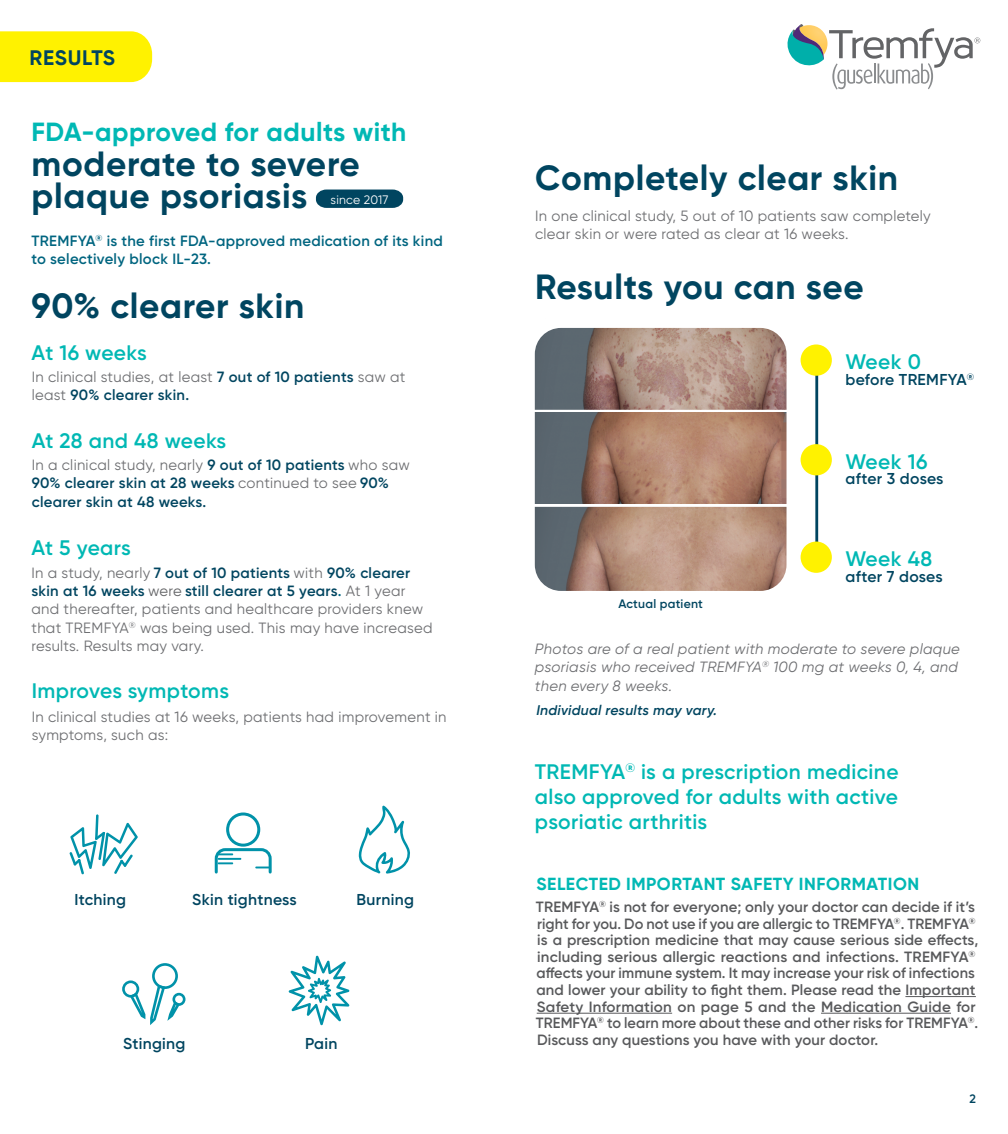
<style>
.page{position:relative;width:1008px;height:1134px;background:#fff}
.page>*{position:absolute;margin:0;border:0;box-sizing:border-box;transform-origin:0 0}
.t1{font:700 35px/31.5px "Gilroy";letter-spacing:.02em;color:#004560}
.t2{font:700 26.25px "Gilroy";letter-spacing:.02em;color:#00b8b4}
.t3{font:600 21px/24.5px "Gilroy";letter-spacing:.015em;color:#00b8b4;text-align:justify}
.t4{font:700 21px "Gilroy";letter-spacing:.03em;color:#004560}
.t5{font:700 17.5px "Gilroy";letter-spacing:.03em;color:#00b8b4}
.t6{font:600 15.75px "Gilroy";letter-spacing:.02em;color:#004560}
.t7{font:600 14.88px/16.6px "Gilroy";letter-spacing:.005em;color:#58595b}
.t8{font:14.88px/18.4px "Gilroy";letter-spacing:.02em;color:#6d6e71}
.t9{font:italic 14.88px/18.4px "Gilroy";letter-spacing:.02em;color:#6d6e71}
.t10{font:600 14.88px/18.4px "Gilroy";letter-spacing:.02em;color:#004560}
.t11{font:600 14.88px/18.4px "Gilroy";letter-spacing:.02em;color:#006580}
.t12{font:italic 600 14px "Gilroy";letter-spacing:.02em;color:#004560}
.t13{font:600 12.25px "Gilroy";letter-spacing:.02em;color:#004560}
.t14{font:12.25px "Gilroy";letter-spacing:.015em;color:#fff}
.s1{font-weight:600;color:#004560}
.s2{font-weight:400;color:#6d6e71}
.s3{color:#636466}
.s4{font-weight:600;color:#006580}
</style>
<div class="page">
<div style="left:0;top:31px;width:152px;height:51px;background:#fff200"></div>
<hr style="left:815px;top:355px;width:3px;height:192px;background:#004560">
<div style="left:801px;top:344px;width:31px;height:32px;background:#fff200;border-radius:50%"></div>
<div style="left:801px;top:444px;width:31px;height:31px;background:#fff200;border-radius:50%"></div>
<div style="left:801px;top:542px;width:31px;height:31px;background:#fff200;border-radius:50%"></div>
<img style="left:536px;top:413px;width:250px;height:91px">
<img style="left:536px;top:507px;width:250px;height:83px">
<img style="left:536px;top:329px;width:250px;height:81px">
<div style="left:522px;top:315px;width:278px;height:289px;border:13px solid #fff;border-radius:33px"></div>
<svg style="left:316px;top:190px;width:87px;height:18px;background:#0c4d67"></svg>
<hr style="left:905px;top:996px;width:71px;height:1px;background:#58595b">
<hr style="left:537px;top:1013px;width:135px;height:1px;background:#58595b">
<hr style="left:821px;top:1013px;width:130px;height:1px;background:#58595b">
<svg style="left:69px;top:814px;width:69px;height:60px"></svg>
<svg style="left:214px;top:812px;width:58px;height:62px"></svg>
<svg style="left:359px;top:806px;width:51px;height:68px"></svg>
<svg style="left:122px;top:963px;width:64px;height:62px"></svg>
<svg style="left:289px;top:956px;width:60px;height:69px"></svg>
<svg style="left:788px;top:24px;width:192px;height:66px"></svg>
<h3 class="t4" style="left:30px;top:45px;width:87px">RESULTS</h3>
<h2 class="t2" style="left:32px;top:116px;width:376px">FDA-approved for adults with</h2>
<h1 class="t1" style="left:32px;top:148px;width:330px">moderate to severe plaque psoriasis</h1>
<p class="t14" style="left:331px;top:192px;width:59px">since 2017</p>
<p class="t11" style="left:32px;top:231px;width:413px">TREMFYA<sup>®</sup> is the first FDA-approved medication of its kind to selectively block IL-23.</p>
<h1 class="t1" style="left:32px;top:290px;width:274px">90% clearer skin</h1>
<h3 class="t3" style="left:32px;top:340px;width:117px">At 16 weeks</h3>
<p class="t8" style="left:32px;top:367px;width:375px">In clinical studies, at least <span class="s1">7 out of 10 patients</span> saw at least <span class="s1">90% clearer skin.</span></p>
<h3 class="t3" style="left:32px;top:428px;width:196px">At 28 and 48 weeks</h3>
<p class="t10" style="left:32px;top:456px;width:380px"><span class="s2">In a clinical study, nearly</span> 9 out of 10 patients <span class="s2">who saw<br></span>90% clearer skin at 28 weeks <span class="s2">continued to see</span> 90% clearer skin at 48 weeks.</p>
<h3 class="t3" style="left:32px;top:536px;width:101px">At 5 years</h3>
<p class="t8" style="left:32px;top:563px;width:403px">In a study, nearly <span class="s1">7 out of 10 patients</span> with <span class="s1">90% clearer skin at 16 weeks</span> <span class="s3">were</span> <span class="s1">still clearer at 5 years</span><span class="s4">.</span> At 1 year and thereafter, patients and healthcare providers knew that TREMFYA<sup>®</sup> was being used. This may have increased results. Results may vary.</p>
<h3 class="t3" style="left:32px;top:678px;width:199px">Improves symptoms</h3>
<p class="t8" style="left:32px;top:708px;width:416px">In clinical studies at 16 weeks, patients had improvement in symptoms, such as:</p>
<p class="t6" style="left:74px;top:890px;width:53px">Itching</p>
<p class="t6" style="left:192px;top:890px;width:106px">Skin tightness</p>
<p class="t6" style="left:356px;top:890px;width:59px">Burning</p>
<p class="t6" style="left:123px;top:1034px;width:64px">Stinging</p>
<p class="t6" style="left:305px;top:1034px;width:34px">Pain</p>
<h1 class="t1" style="left:535px;top:162px;width:364px">Completely clear skin</h1>
<p class="t8" style="left:535px;top:206px;width:397px">In one clinical study, 5 out of 10 patients saw completely clear skin or were rated as clear at 16 weeks.</p>
<h1 class="t1" style="left:535px;top:271px;width:330px">Results you can see</h1>
<h3 class="t3" style="left:846px;top:349px;width:77px">Week 0</h3>
<p class="t6" style="left:846px;top:370px;width:130px">before TREMFYA<sup>®</sup></p>
<h3 class="t3" style="left:846px;top:449px;width:83px">Week 16</h3>
<p class="t6" style="left:846px;top:469px;width:100px">after 3 doses</p>
<p class="t13" style="left:618px;top:596px;width:86px">Actual patient</p>
<h3 class="t3" style="left:846px;top:546px;width:88px">Week 48</h3>
<p class="t6" style="left:846px;top:567px;width:99px">after 7 doses</p>
<p class="t9" style="left:535px;top:639px;width:427px">Photos are of a real patient with moderate to severe plaque psoriasis who received TREMFYA<sup>®</sup> 100 mg at weeks 0, 4, and then every 8 weeks.</p>
<p class="t12" style="left:536px;top:701px;width:182px">Individual results may vary.</p>
<h3 class="t3" style="left:535px;top:760px;width:365px">TREMFYA<sup>®</sup> is a prescription medicine also approved for adults with active psoriatic arthritis</h3>
<p class="t5" style="left:537px;top:873px;width:384px">SELECTED IMPORTANT SAFETY INFORMATION</p>
<p class="t7" style="left:536px;top:898px;width:444px">TREMFYA<sup>®</sup> is not for everyone; only your doctor can decide if it’s right for you. Do not use if you are allergic to TREMFYA<sup>®</sup>. TREMFYA<sup>® </sup>is a prescription medicine that may cause serious side effects, including serious allergic reactions and infections. TREMFYA<sup>® </sup>affects your immune system. It may increase your risk of infections and lower your ability to fight them. Please read the Important Safety Information on page 5 and the Medication Guide for TREMFYA<sup>®</sup> to learn more about these and other risks for TREMFYA<sup>®</sup>.<br>Discuss any questions you have with your doctor.</p>
<p class="t13" style="left:969px;top:1091px;width:8px">2</p>
</div>
